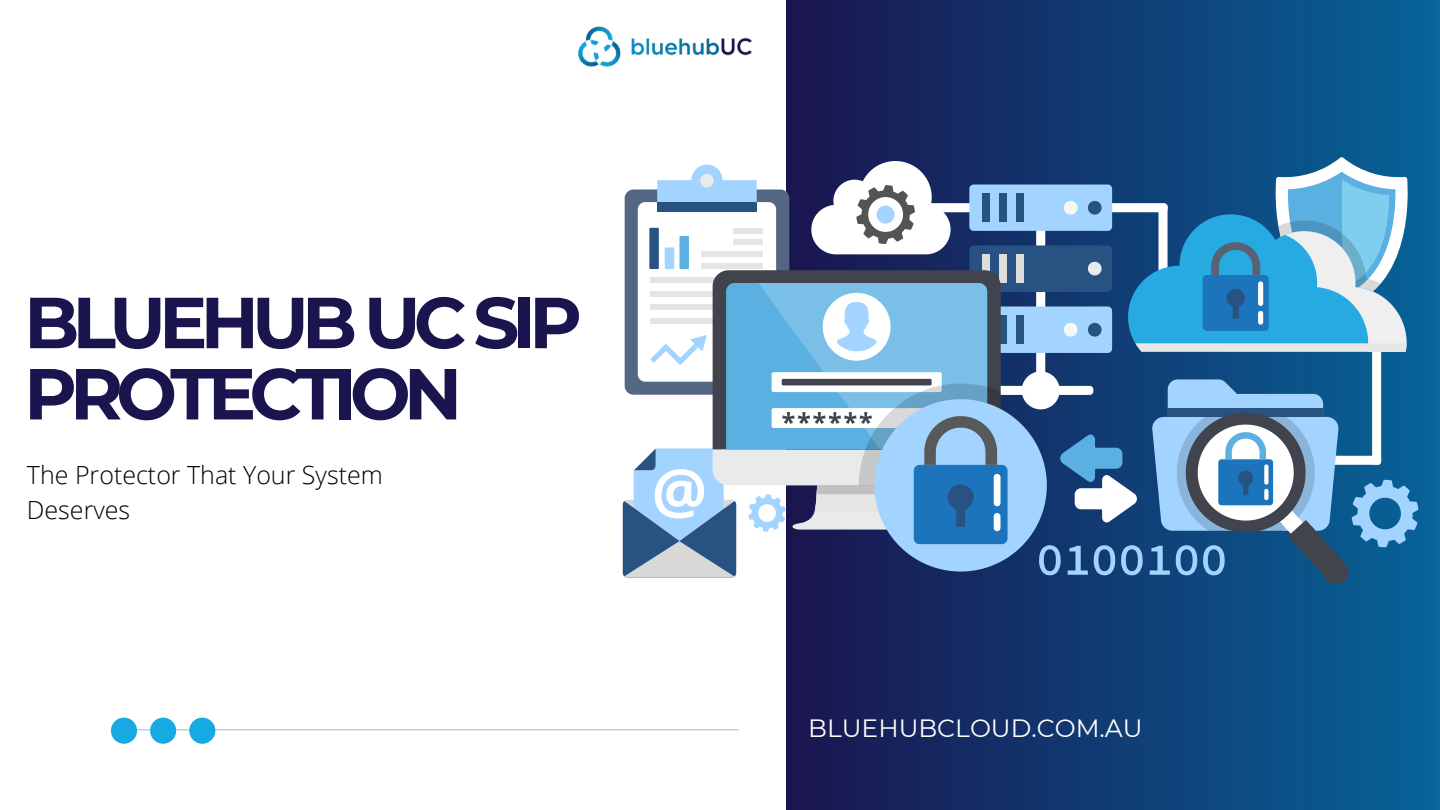
<style>
.page{position:relative;width:1440px;height:810px;background:#fff}
.page>*{position:absolute;margin:0;border:0;box-sizing:border-box;transform-origin:0 0}
.t1{font:700 72.1px/71.2px "Montserrat";letter-spacing:-.095em;color:#1a154f}
.t2{font:300 25px/34.5px "Open Sans";color:#000}
.t3{font:25px "Montserrat";color:#fff}
</style>
<div class="page">
<div style="left:786px;top:0;width:654px;height:810px;background:linear-gradient(to right,#1a154f,#076499)"></div>
<hr style="left:112px;top:729px;width:626px;height:1px;background:#c7d0d8">
<svg style="left:111px;top:718px;width:104px;height:26px"></svg>
<img style="left:577px;top:26px;width:175px;height:41px">
<svg style="left:623px;top:157px;width:795px;height:427px"></svg>
<h1 class="t1" style="left:24px;top:287px;width:559px">BLUEHUB UC SIP<br>PROTECTION</h1>
<p class="t2" style="left:27px;top:457px;width:357px">The Protector That Your System<br>Deserves</p>
<p class="t3" style="left:808px;top:713px;width:336px">BLUEHUBCLOUD.COM.AU</p>
</div>
